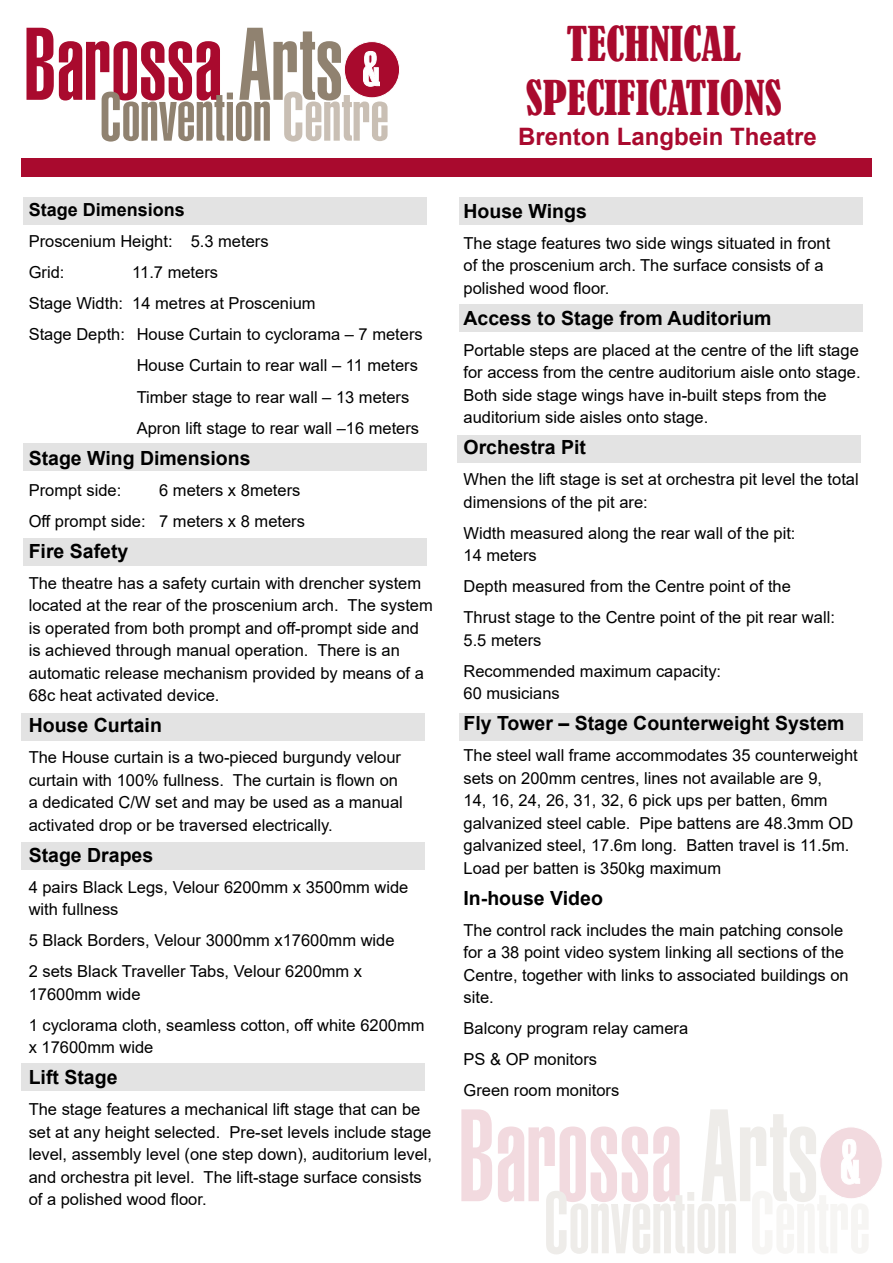
<style>
.page{position:relative;width:893px;height:1263px;background:#fff}
.page>*{position:absolute;margin:0;border:0;box-sizing:border-box;transform-origin:0 0}
.t1{font:condensed 45px/54px "Bernard";color:#a90a2e;text-align:center}
.t2{font:700 24px "Arial";color:#a90a2e}
.t3{font:700 19.5px "Arial";color:#000}
.t4{font:700 18px "Arial";color:#000}
.t5{font:16.5px/22.5px "Arial";color:#000}
</style>
<div class="page">
<svg style="left:461px;top:1109px;width:31px;height:92px"></svg>
<div style="left:820px;top:1127px;width:62px;height:72px;background:#f2dadf;border-radius:50%"></div>
<svg style="left:498px;top:1109px;width:371px;height:145px"></svg>
<div style="left:23px;top:197px;width:404px;height:28px;background:#e3e3e3"></div>
<div style="left:459px;top:197px;width:404px;height:28px;background:#e3e3e3"></div>
<div style="left:459px;top:713px;width:404px;height:28px;background:#e3e3e3"></div>
<div style="left:457px;top:435px;width:404px;height:27px;background:#e3e3e3"></div>
<div style="left:459px;top:304px;width:404px;height:28px;background:#e3e3e3"></div>
<div style="left:23px;top:443px;width:404px;height:28px;background:#e3e3e3"></div>
<div style="left:23px;top:538px;width:404px;height:28px;background:#e3e3e3"></div>
<div style="left:21px;top:713px;width:404px;height:28px;background:#e3e3e3"></div>
<div style="left:21px;top:842px;width:404px;height:28px;background:#e3e3e3"></div>
<div style="left:21px;top:1063px;width:404px;height:28px;background:#e3e3e3"></div>
<div style="left:344px;top:42px;width:56px;height:56px;background:#a80a2d;border-radius:50%"></div>
<svg style="left:27px;top:28px;width:361px;height:114px"></svg>
<div style="left:21px;top:158px;width:851px;height:18px;background:#a90a2e"></div>
<p class="t4" style="left:29px;top:197px;width:158px">Stage Dimensions</p>
<p class="t5" style="left:29px;top:226px;width:241px;line-height:31px">Proscenium Height: 5.3 meters<br>Grid:</p>
<p class="t5" style="left:132px;top:261px;width:87px">11.7 meters</p>
<p class="t5" style="left:29px;top:292px;width:288px">Stage Width: 14 metres at Proscenium</p>
<p class="t5" style="left:29px;top:323px;width:396px">Stage Depth: House Curtain to cyclorama – 7 meters</p>
<p class="t5" style="left:137px;top:354px;width:283px">House Curtain to rear wall – 11 meters</p>
<p class="t5" style="left:137px;top:385px;width:274px">Timber stage to rear wall – 13 meters</p>
<p class="t5" style="left:137px;top:416px;width:284px">Apron lift stage to rear wall –16 meters</p>
<p class="t3" style="left:29px;top:444px;width:223px">Stage Wing Dimensions</p>
<p class="t5" style="left:29px;top:478px;width:94px">Prompt side:</p>
<p class="t5" style="left:29px;top:474px;width:278px;line-height:31px;text-align:right">6 meters x 8meters<br>Off prompt side: 7 meters x 8 meters</p>
<p class="t3" style="left:29px;top:537px;width:101px">Fire Safety</p>
<p class="t5" style="left:29px;top:571px;width:406px">The theatre has a safety curtain with drencher system located at the rear of the proscenium arch. The system is operated from both prompt and off-prompt side and is achieved through manual operation. There is an automatic release mechanism provided by means of a 68c heat activated device.</p>
<p class="t3" style="left:29px;top:711px;width:135px">House Curtain</p>
<p class="t5" style="left:29px;top:746px;width:376px">The House curtain is a two-pieced burgundy velour curtain with 100% fullness. The curtain is flown on a dedicated C/W set and may be used as a manual activated drop or be traversed electrically.</p>
<p class="t3" style="left:29px;top:841px;width:126px">Stage Drapes</p>
<p class="t5" style="left:29px;top:875px;width:381px">4 pairs Black Legs, Velour 6200mm x 3500mm wide with fullness</p>
<p class="t5" style="left:29px;top:925px;width:367px;line-height:31px">5 Black Borders, Velour 3000mm x17600mm wide<br>2 sets Black Traveller Tabs, Velour 6200mm x</p>
<p class="t5" style="left:29px;top:978px;width:397px;line-height:31px">17600mm wide<br>1 cyclorama cloth, seamless cotton, off white 6200mm</p>
<p class="t5" style="left:29px;top:1036px;width:126px">x 17600mm wide</p>
<p class="t3" style="left:29px;top:1063px;width:90px">Lift Stage</p>
<p class="t5" style="left:29px;top:1098px;width:405px">The stage features a mechanical lift stage that can be set at any height selected. Pre-set levels include stage level, assembly level (one step down), auditorium level, and orchestra pit level. The lift-stage surface consists of a polished wood floor.</p>
<h1 class="t1" style="left:526px;top:17px;width:257px">TECHNICAL<br>SPECIFICATIONS</h1>
<h2 class="t2" style="left:518px;top:120px;width:300px">Brenton Langbein Theatre</h2>
<p class="t3" style="left:463px;top:197px;width:125px">House Wings</p>
<p class="t5" style="left:463px;top:231px;width:368px">The stage features two side wings situated in front of the proscenium arch. The surface consists of a polished wood floor.</p>
<p class="t3" style="left:463px;top:304px;width:310px">Access to Stage from Auditorium</p>
<p class="t5" style="left:463px;top:338px;width:399px">Portable steps are placed at the centre of the lift stage for access from the centre auditorium aisle onto stage.<br>Both side stage wings have in-built steps from the auditorium side aisles onto stage.</p>
<p class="t3" style="left:463px;top:433px;width:124px">Orchestra Pit</p>
<p class="t5" style="left:463px;top:468px;width:397px">When the lift stage is set at orchestra pit level the total dimensions of the pit are:</p>
<p class="t5" style="left:463px;top:521px;width:333px">Width measured along the rear wall of the pit:<br>14 meters</p>
<p class="t5" style="left:463px;top:571px;width:373px;line-height:31px">Depth measured from the Centre point of the<br>Thrust stage to the Centre point of the pit rear wall:</p>
<p class="t5" style="left:463px;top:624px;width:259px;line-height:31px">5.5 meters<br>Recommended maximum capacity:</p>
<p class="t5" style="left:463px;top:682px;width:98px">60 musicians</p>
<p class="t3" style="left:463px;top:709px;width:383px">Fly Tower – Stage Counterweight System</p>
<p class="t5" style="left:463px;top:744px;width:396px">The steel wall frame accommodates 35 counterweight sets on 200mm centres, lines not available are 9,<br>14, 16, 24, 26, 31, 32, 6 pick ups per batten, 6mm galvanized steel cable. Pipe battens are 48.3mm OD galvanized steel, 17.6m long. Batten travel is 11.5m.<br>Load per batten is 350kg maximum</p>
<p class="t3" style="left:463px;top:884px;width:141px">In-house Video</p>
<p class="t5" style="left:463px;top:918px;width:387px">The control rack includes the main patching console for a 38 point video system linking all sections of the Centre, together with links to associated buildings on site.</p>
<p class="t5" style="left:463px;top:1013px;width:226px;line-height:31px">Balcony program relay camera<br>PS &amp; OP monitors<br>Green room monitors</p>
</div>
